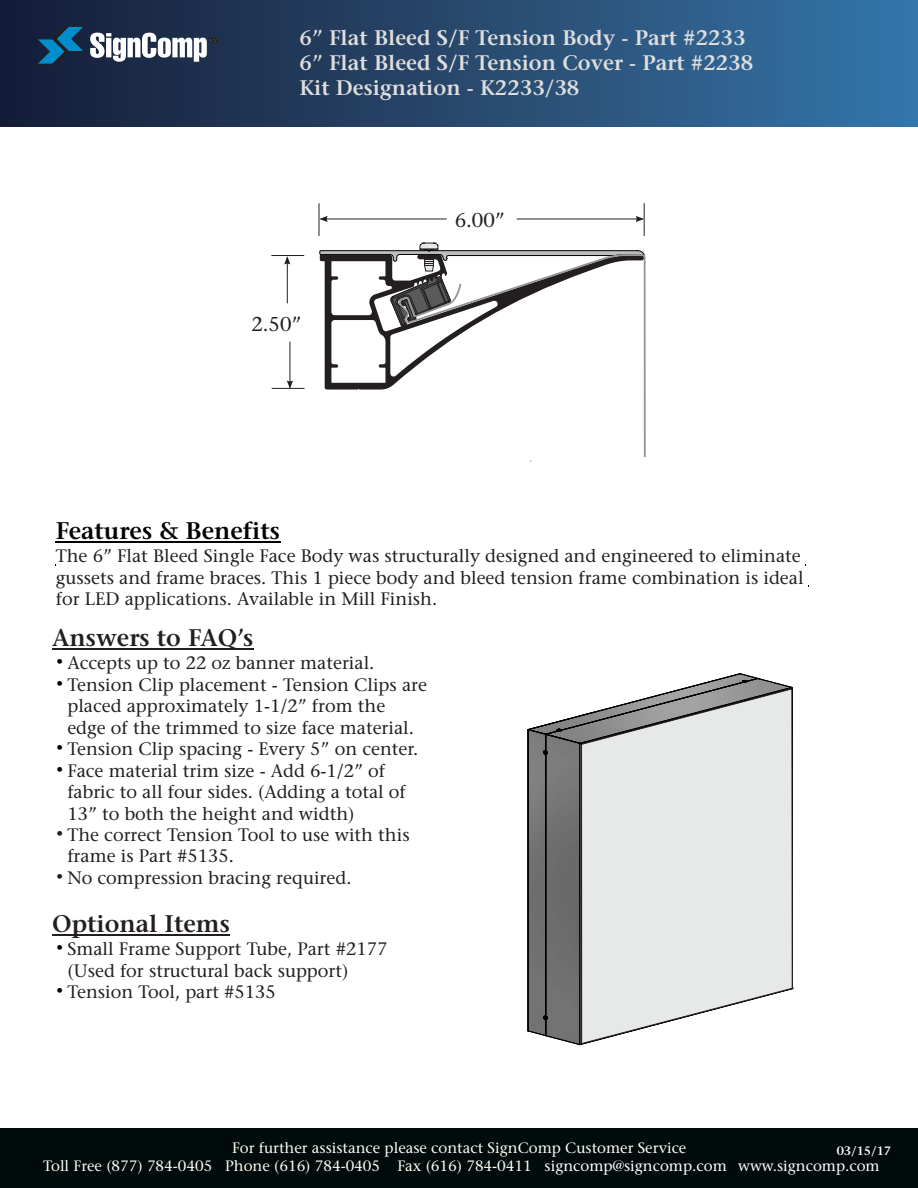
<style>
.page{position:relative;width:918px;height:1188px;background:#fff}
.page>*{position:absolute;margin:0;border:0;box-sizing:border-box;transform-origin:0 0}
.t1{font:600 24px "Stone Serif";color:#231f20}
.t2{font:600 24px "Stone Serif";color:#000}
.t3{font:600 21px/25px "Stone Serif";color:#dfdede}
.t4{font:19.95px "Stone Serif";color:#231f20}
.t5{font:18px/21.5px "Stone Serif";color:#231f20}
.t6{font:15px/17.9px "Stone Serif";color:#fefcf2;text-align:center}
.t7{font:600 12.15px "Stone Serif";color:#fff}
.s1{color:#fff}
</style>
<div class="page">
<img style="left:0;top:0;width:918px;height:126px">
<div style="left:0;top:1128px;width:918px;height:60px;background:#010b0b"></div>
<hr style="left:52px;top:649px;width:201px;height:1px;background:#231f20">
<hr style="left:52px;top:935px;width:178px;height:1px;background:#231f20">
<svg style="left:319px;top:242px;width:262px;height:18px"></svg>
<svg style="left:320px;top:254px;width:79px;height:136px"></svg>
<svg style="left:399px;top:254px;width:182px;height:126px"></svg>
<hr style="left:319px;top:203px;width:1px;height:33px;background:#231f20">
<hr style="left:271px;top:255px;width:33px;height:1px;background:#231f20">
<hr style="left:272px;top:388px;width:33px;height:1px;background:#231f20">
<hr style="left:517px;top:219px;width:126px;height:1px;background:#231f20">
<hr style="left:321px;top:219px;width:126px;height:1px;background:#231f20">
<svg style="left:320px;top:216px;width:8px;height:6px"></svg>
<hr style="left:287px;top:257px;width:1px;height:46px;background:#231f20">
<svg style="left:284px;top:256px;width:6px;height:9px"></svg>
<hr style="left:290px;top:342px;width:1px;height:46px;background:#231f20">
<svg style="left:287px;top:380px;width:6px;height:9px"></svg>
<svg style="left:528px;top:715px;width:56px;height:330px;background:#6e6e6e"></svg>
<svg style="left:581px;top:0;width:212px;height:1044px"></svg>
<hr style="left:56px;top:542px;width:224px;height:1px;background:#000">
<svg style="left:35px;top:26px;width:184px;height:39px"></svg>
<p class="t3" style="left:299px;top:27px;width:455px">6” Flat Bleed S/F Tension Body - Part #2233<br>6” Flat Bleed S/F Tension Cover - Part #2238<br>Kit Designation - K2233/38</p>
<p class="t4" style="left:251px;top:316px;width:52px">2.50”</p>
<p class="t4" style="left:455px;top:212px;width:52px">6.00”</p>
<h1 class="t2" style="left:56px;top:521px;width:226px">Features &amp; Benefits</h1>
<p class="t5" style="left:56px;top:547px;width:749px">The 6” Flat Bleed Single Face Body was structurally designed and engineered to eliminate gussets and frame braces. This 1 piece body and bleed tension frame combination is ideal for LED applications. Available in Mill Finish.</p>
<h1 class="t1" style="left:52px;top:629px;width:203px">Answers to FAQ’s</h1>
<p class="t5" style="left:67px;top:654px;width:361px">Accepts up to 22 oz banner material.<br>Tension Clip placement - Tension Clips are placed approximately 1-1/2” from the edge of the trimmed to size face material.<br>Tension Clip spacing - Every 5” on center.<br>Face material trim size - Add 6-1/2” of fabric to all four sides. (Adding a total of 13” to both the height and width)<br>The correct Tension Tool to use with this frame is Part #5135.<br>No compression bracing required.</p>
<h1 class="t1" style="left:52px;top:914px;width:179px">Optional Items</h1>
<p class="t5" style="left:67px;top:940px;width:321px">Small Frame Support Tube, Part #2177 (Used for structural back support)<br>Tension Tool, part #5135</p>
<p class="t6" style="left:43px;top:1141px;width:838px">For further assistance please contact SignComp Customer Service<br>Toll Free (877) 784-0405 Phone (616) 784-0405 Fax (616) 784-0411 <span class="s1">signcomp@signcomp.com www.signcomp.com</span></p>
<p class="t7" style="left:837px;top:1146px;width:56px">03/15/17</p>
</div>
